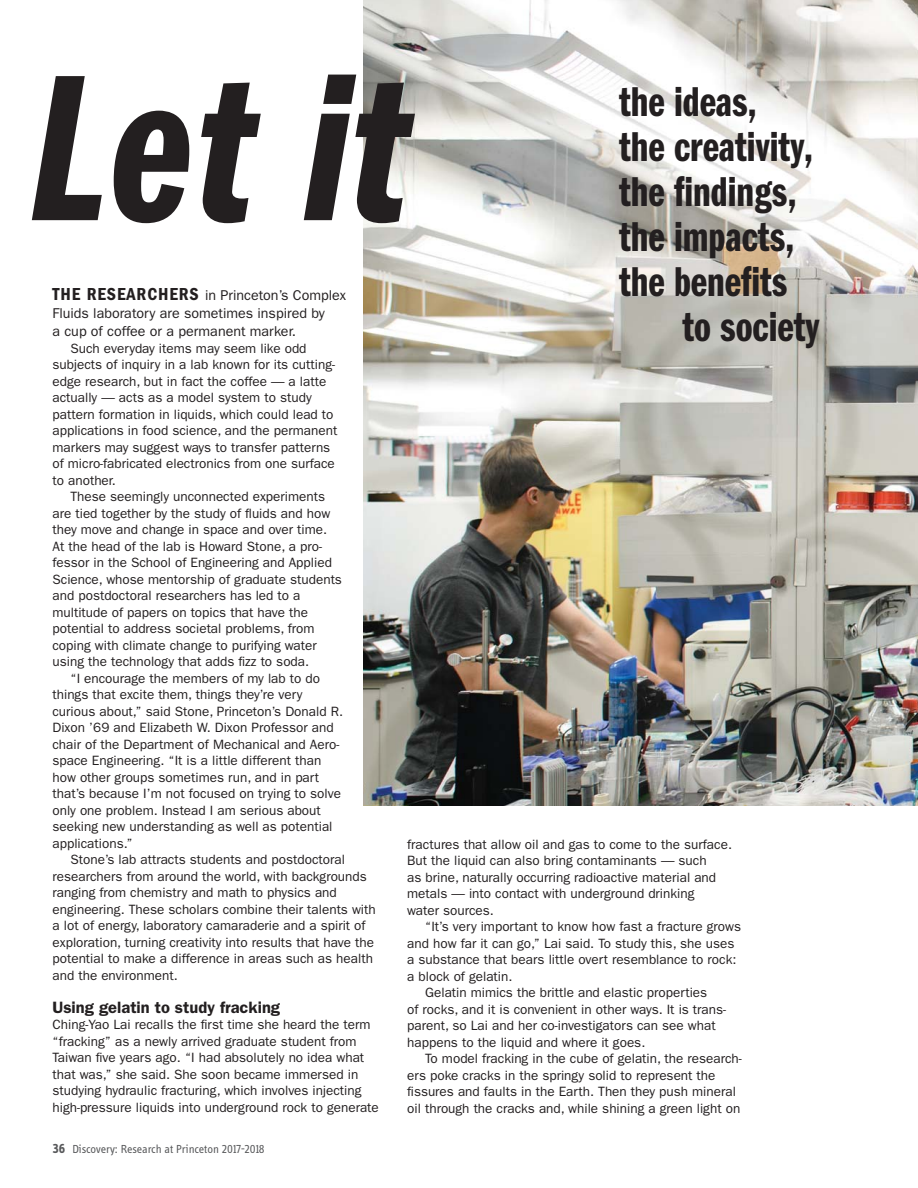
<style>
.page{position:relative;width:918px;height:1188px;background:#fff}
.page>*{position:absolute;margin:0;border:0;box-sizing:border-box;transform-origin:0 0}
.t1{font:216px "ITC Franklin Gothic Std Dm Cp It";color:#231f20}
.t2{font:43.2px "ITC Franklin Gothic Std Dm Cp";color:#231f20}
.t3{font:600 16.5px "ITC Franklin Gothic Std";color:#231f20}
.t4{font:14.25px/18px "ITC Franklin Gothic Std";color:#231f20}
.t5{font:13.5px/16.5px "ITC Franklin Gothic Std";color:#231f20}
.t6{font:12px "Info Disp";color:#58595b}
.s1{font-family:"ITC Franklin Gothic Std Dm Cd";font-size:18px}
.s2{font-family:"Info Disp Bold Tf";font-size:13.5px}
</style>
<div class="page">
<img style="left:363px;top:0;width:555px;height:806px">
<h1 class="t1" style="left:29px;top:19px;width:383px">Let it</h1>
<h2 class="t2" style="left:619px;top:85px;width:139px">the ideas,</h2>
<h2 class="t2" style="left:619px;top:130px;width:196px">the creativity,</h2>
<h2 class="t2" style="left:619px;top:175px;width:179px">the findings,</h2>
<h2 class="t2" style="left:619px;top:220px;width:177px">the impacts,</h2>
<h2 class="t2" style="left:619px;top:265px;width:170px">the benefits</h2>
<h2 class="t2" style="left:682px;top:310px;width:139px">to society</h2>
<p class="t4" style="left:52px;top:287px;width:295px"><span class="s1">THE RESEARCHERS</span> in Princeton’s Complex<br>Fluids laboratory are sometimes inspired by<br>a cup of coffee or a permanent marker.</p>
<p class="t5" style="left:53px;top:341px;width:286px;text-indent:18px">Such everyday items may seem like odd subjects of inquiry in a lab known for its cutting&shy;edge research, but in fact the coffee — a latte actually — acts as a model system to study pattern formation in liquids, which could lead to applications in food science, and the permanent markers may suggest ways to transfer patterns of micro-fabricated electronics from one surface to another.</p>
<p class="t5" style="left:70px;top:489px;width:256px">These seemingly unconnected experiments</p>
<p class="t5" style="left:53px;top:506px;width:279px">are tied together by the study of fluids and how</p>
<p class="t5" style="left:53px;top:522px;width:276px">they move and change in space and over time.</p>
<p class="t5" style="left:53px;top:539px;width:271px">At the head of the lab is Howard Stone, a pro-</p>
<p class="t5" style="left:53px;top:555px;width:281px">fessor in the School of Engineering and Applied</p>
<p class="t5" style="left:53px;top:572px;width:291px">Science, whose mentorship of graduate students</p>
<p class="t5" style="left:53px;top:588px;width:250px">and postdoctoral researchers has led to a</p>
<p class="t5" style="left:53px;top:605px;width:257px">multitude of papers on topics that have the</p>
<p class="t5" style="left:53px;top:621px;width:264px">potential to address societal problems, from</p>
<p class="t5" style="left:53px;top:638px;width:266px">coping with climate change to purifying water</p>
<p class="t5" style="left:53px;top:654px;width:258px">using the technology that adds fizz to soda.</p>
<p class="t5" style="left:70px;top:671px;width:251px">“I encourage the members of my lab to do</p>
<p class="t5" style="left:53px;top:687px;width:251px">things that excite them, things they’re very</p>
<p class="t5" style="left:53px;top:704px;width:292px">curious about,” said Stone, Princeton’s Donald R.</p>
<p class="t5" style="left:53px;top:720px;width:283px">Dixon ’69 and Elizabeth W. Dixon Professor and</p>
<p class="t5" style="left:53px;top:737px;width:288px">chair of the Department of Mechanical and Aero-</p>
<p class="t5" style="left:53px;top:753px;width:270px">space Engineering. “It is a little different than</p>
<p class="t5" style="left:53px;top:770px;width:268px">how other groups sometimes run, and in part</p>
<p class="t5" style="left:53px;top:786px;width:290px">that’s because I’m not focused on trying to solve</p>
<p class="t5" style="left:53px;top:803px;width:270px">only one problem. Instead I am serious about</p>
<p class="t5" style="left:53px;top:819px;width:282px">seeking new understanding as well as potential</p>
<p class="t5" style="left:53px;top:836px;width:82px">applications.”</p>
<p class="t5" style="left:70px;top:852px;width:276px">Stone’s lab attracts students and postdoctoral</p>
<p class="t5" style="left:53px;top:869px;width:316px">researchers from around the world, with backgrounds</p>
<p class="t5" style="left:53px;top:885px;width:286px">ranging from chemistry and math to physics and</p>
<p class="t5" style="left:53px;top:902px;width:325px">engineering. These scholars combine their talents with</p>
<p class="t5" style="left:53px;top:918px;width:315px">a lot of energy, laboratory camaraderie and a spirit of</p>
<p class="t5" style="left:53px;top:935px;width:323px">exploration, turning creativity into results that have the</p>
<p class="t5" style="left:53px;top:951px;width:322px">potential to make a difference in areas such as health</p>
<p class="t5" style="left:53px;top:968px;width:127px">and the environment.</p>
<p class="t3" style="left:53px;top:1001px;width:229px">Using gelatin to study fracking</p>
<p class="t5" style="left:53px;top:1017px;width:328px">Ching-Yao Lai recalls the first time she heard the term “fracking” as a newly arrived graduate student from Taiwan five years ago. “I had absolutely no idea what that was,” she said. She soon became immersed in studying hydraulic fracturing, which involves injecting high-pressure liquids into underground rock to generate</p>
<p class="t5" style="left:407px;top:837px;width:326px">fractures that allow oil and gas to come to the surface.<br>But the liquid can also bring contaminants — such<br>as brine, naturally occurring radioactive material and metals — into contact with underground drinking<br>water sources.</p>
<p class="t5" style="left:425px;top:919px;width:317px">“It’s very important to know how fast a fracture grows</p>
<p class="t5" style="left:407px;top:936px;width:329px">and how far it can go,” Lai said. To study this, she uses</p>
<p class="t5" style="left:407px;top:952px;width:331px">a substance that bears little overt resemblance to rock:</p>
<p class="t5" style="left:407px;top:969px;width:107px">a block of gelatin.</p>
<p class="t5" style="left:425px;top:985px;width:284px">Gelatin mimics the brittle and elastic properties</p>
<p class="t5" style="left:407px;top:1002px;width:320px">of rocks, and it is convenient in other ways. It is trans-</p>
<p class="t5" style="left:407px;top:1018px;width:310px">parent, so Lai and her co-investigators can see what</p>
<p class="t5" style="left:407px;top:1035px;width:240px">happens to the liquid and where it goes.</p>
<p class="t5" style="left:425px;top:1051px;width:318px">To model fracking in the cube of gelatin, the research-</p>
<p class="t5" style="left:407px;top:1068px;width:310px">ers poke cracks in the springy solid to represent the</p>
<p class="t5" style="left:407px;top:1084px;width:330px">fissures and faults in the Earth. Then they push mineral</p>
<p class="t5" style="left:407px;top:1101px;width:335px">oil through the cracks and, while shining a green light on</p>
<p class="t6" style="left:53px;top:1142px;width:214px"><span class="s2">36</span> Discovery: Research at Princeton 2017-2018</p>
</div>
